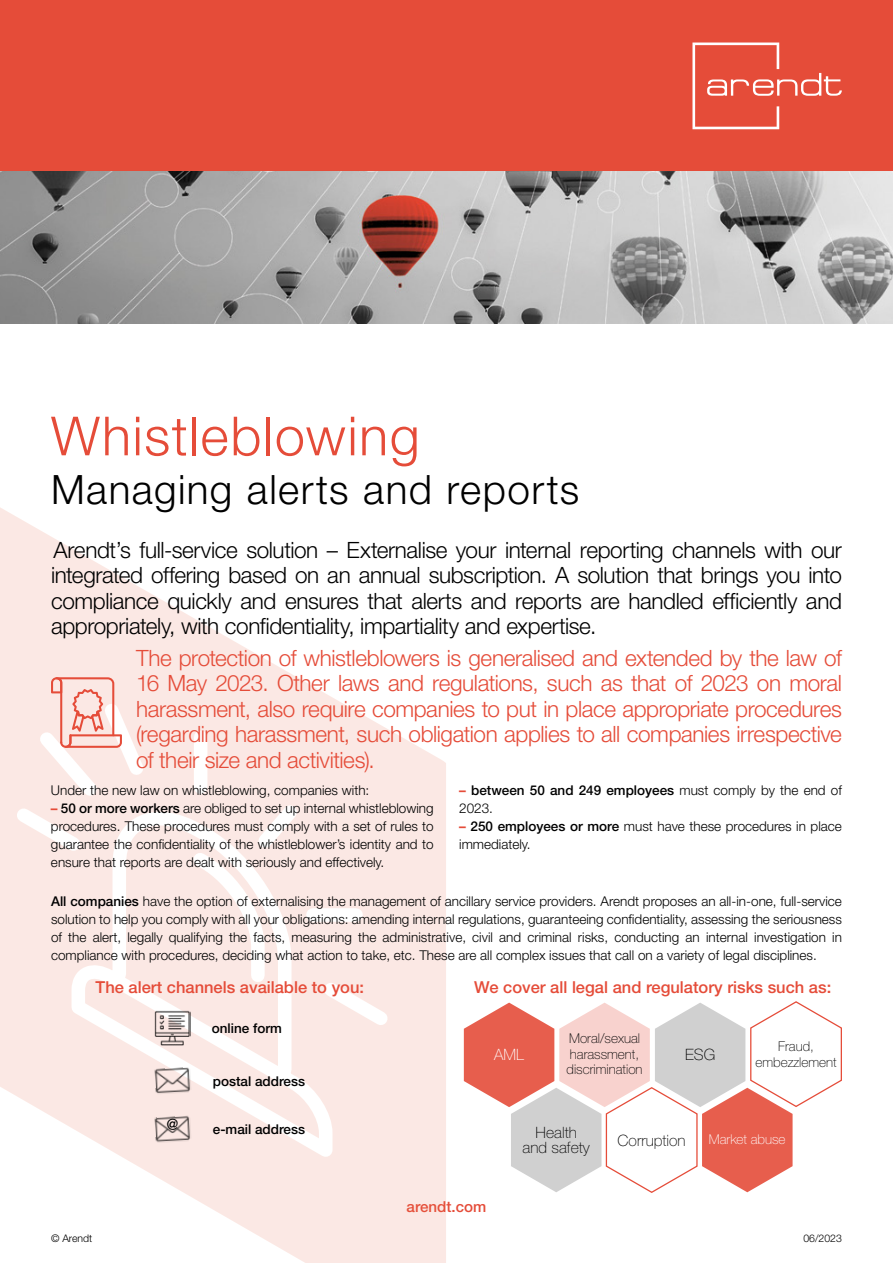
<style>
.page{position:relative;width:893px;height:1263px;background:#fff}
.page>*{position:absolute;margin:0;border:0;box-sizing:border-box;transform-origin:0 0}
.t1{font:300 54px "Helvetica Neue LT Std";letter-spacing:.03em;color:#e54c39}
.t2{font:300 40.5px "Helvetica Neue LT Std";letter-spacing:.035em;color:#000}
.t3{font:300 22.5px/25.5px "Helvetica Neue LT Std";letter-spacing:-.015em;color:#000;text-align:justify}
.t4{font:300 22.5px/25.5px "Helvetica Neue LT Std";letter-spacing:-.015em;color:#e54c39;text-align:justify}
.t5{font:500 16.5px "Helvetica Neue LT Std";color:#e54c39}
.t6{font:100 15.6px "Helvetica Neue LT Std";color:#000}
.t7{font:100 15.6px "Helvetica Neue LT Std";color:#fff}
.t8{font:500 15.15px "Helvetica Neue LT Std";color:#e54c39}
.t9{font:300 13.5px/18px "Helvetica Neue LT Std";color:#000;text-align:justify}
.t10{font:100 13.5px/15.6px "Helvetica Neue LT Std";color:#000}
.t11{font:500 13.5px "Helvetica Neue LT Std";color:#000}
.t12{font:100 13.5px "Helvetica Neue LT Std";color:#fff}
.t13{font:300 10.5px "Helvetica Neue LT Std";color:#000}
.s1{font-weight:700;color:#e54c39}
.s2{font-weight:500}
</style>
<div class="page">
<svg style="left:0;top:507px;width:446px;height:756px"></svg>
<svg style="left:5px;top:693px;width:394px;height:480px"></svg>
<div style="left:0;top:0;width:893px;height:172px;background:#e54c39"></div>
<svg style="left:692px;top:43px;width:150px;height:86px"></svg>
<img style="left:0;top:172px;width:893px;height:151px">
<svg style="left:51px;top:677px;width:71px;height:71px;background:#f6c8c2"></svg>
<img style="left:155px;top:1116px;width:37px;height:27px">
<img style="left:155px;top:1067px;width:37px;height:27px">
<img style="left:155px;top:1010px;width:36px;height:36px">
<svg style="left:464px;top:1001px;width:378px;height:192px"></svg>
<svg style="left:167px;top:1119px;width:11px;height:11px"></svg>
<h1 class="t1" style="left:51px;top:403px;width:370px">Whistleblowing</h1>
<h1 class="t2" style="left:51px;top:465px;width:530px">Managing alerts and reports</h1>
<p class="t3" style="left:51px;top:536px;width:792px">Arendt’s full-service solution – Externalise your internal reporting channels with our integrated offering based on an annual subscription. A solution that brings you into compliance quickly and ensures that alerts and reports are handled efficiently and appropriately, with confidentiality, impartiality and expertise.</p>
<p class="t4" style="left:136px;top:644px;width:707px">The protection of whistleblowers is generalised and extended by the law of 16 May 2023. Other laws and regulations, such as that of 2023 on moral harassment, also require companies to put in place appropriate procedures (regarding harassment, such obligation applies to all companies irrespective of their size and activities).</p>
<p class="t9" style="left:51px;top:780px;width:320px">Under the new law on whistleblowing, companies with:</p>
<p class="t9" style="left:51px;top:798px;width:384px"><span class="s1">–</span> <span class="s2">50 or more workers</span> are obliged to set up internal whistleblowing procedures. These procedures must comply with a set of rules to guarantee the confidentiality of the whistleblower’s identity and to ensure that reports are dealt with seriously and effectively.</p>
<p class="t9" style="left:459px;top:780px;width:384px"><span class="s1">–</span> <span class="s2">between 50 and 249 employees</span> must comply by the end of<br>2023.</p>
<p class="t9" style="left:459px;top:816px;width:384px"><span class="s1">–</span> <span class="s2">250 employees or more</span> must have these procedures in place immediately.</p>
<p class="t9" style="left:51px;top:892px;width:792px"><span class="s2">All companies</span> have the option of externalising the management of ancillary service providers. Arendt proposes an all-in-one, full-service solution to help you comply with all your obligations: amending internal regulations, guaranteeing confidentiality, assessing the seriousness of the alert, legally qualifying the facts, measuring the administrative, civil and criminal risks, conducting an internal investigation in compliance with procedures, deciding what action to take, etc. These are all complex issues that call on a variety of legal disciplines.</p>
<p class="t5" style="left:96px;top:977px;width:270px">The alert channels available to you:</p>
<p class="t5" style="left:474px;top:977px;width:359px">We cover all legal and regulatory risks such as:</p>
<p class="t11" style="left:212px;top:1020px;width:72px">online form</p>
<p class="t11" style="left:213px;top:1073px;width:94px">postal address</p>
<p class="t11" style="left:213px;top:1121px;width:94px">e-mail address</p>
<p class="t10" style="left:566px;top:1030px;width:78px">Moral/sexual harassment, discrimination</p>
<p class="t7" style="left:494px;top:1046px;width:31px">AML</p>
<p class="t6" style="left:685px;top:1046px;width:32px">ESG</p>
<p class="t10" style="left:755px;top:1038px;width:83px;text-align:center">Fraud, embezzlement</p>
<p class="t8" style="left:407px;top:1198px;width:81px">arendt.com</p>
<p class="t6" style="left:536px;top:1123px;width:43px">Health</p>
<p class="t6" style="left:523px;top:1139px;width:69px">and safety</p>
<p class="t6" style="left:618px;top:1131px;width:70px">Corruption</p>
<p class="t12" style="left:709px;top:1131px;width:78px">Market abuse</p>
<p class="t13" style="left:51px;top:1231px;width:43px">© Arendt</p>
<p class="t13" style="left:803px;top:1231px;width:40px">06/2023</p>
</div>
